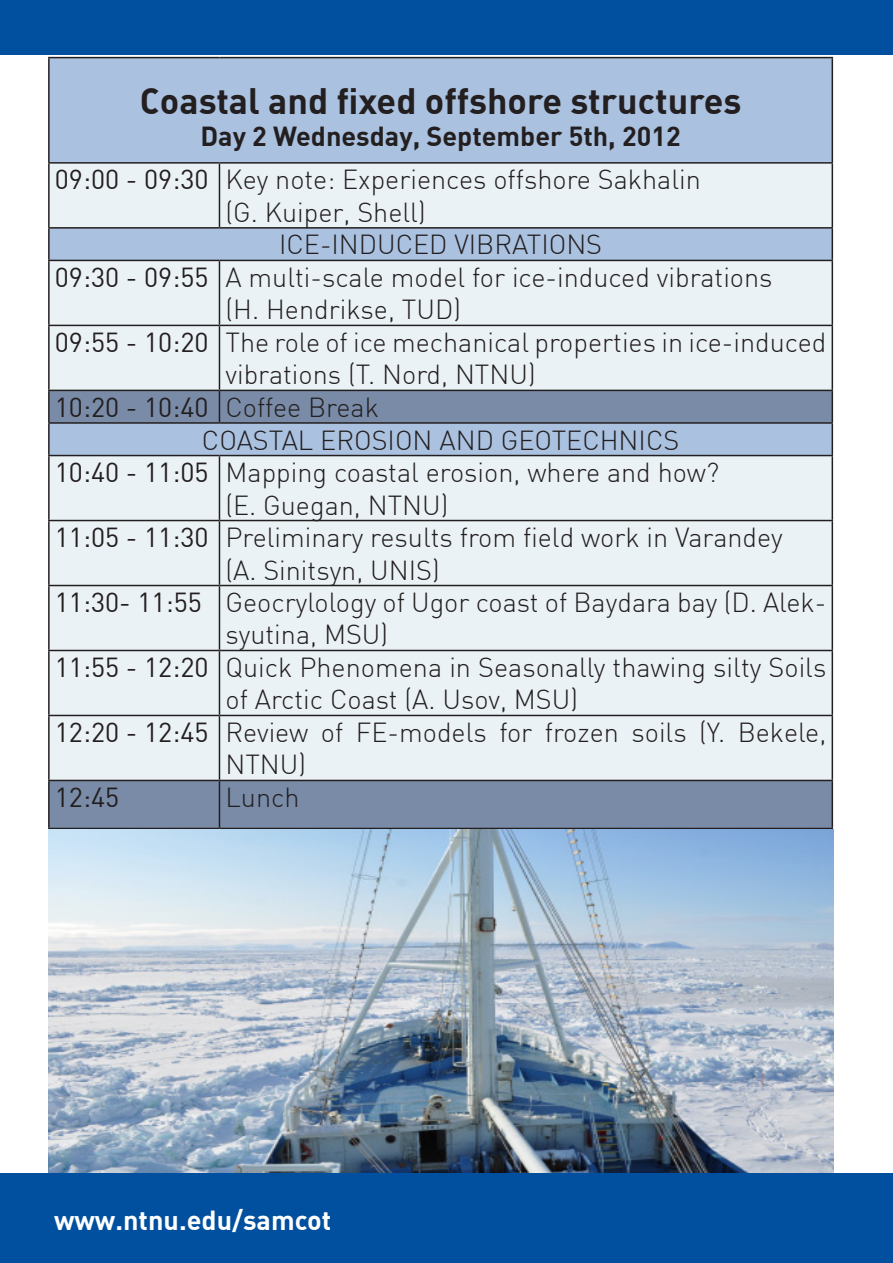
<style>
.page{position:relative;width:893px;height:1263px;background:#fff}
.page>*{position:absolute;margin:0;border:0;box-sizing:border-box;transform-origin:0 0}
.t1{font:700 36px "DIN";color:#231f20}
.t2{font:300 27px/32.4px "DIN";color:#231f20}
.t3{font:27px "DIN";color:#231f20}
.t4{font:700 27px "DIN";color:#231f20}
.t5{font:700 27px "DIN";color:#fff}
</style>
<div class="page">
<div style="left:50px;top:58px;width:782px;height:104px;background:#aac1df"></div>
<svg style="left:50px;top:164px;width:782px;height:226px;background:#e0e9f1"></svg>
<svg style="left:50px;top:391px;width:782px;height:437px;background:#cfd9e3"></svg>
<hr style="left:48px;top:57px;width:171px;height:1px;background:#231f20">
<hr style="left:48px;top:58px;width:2px;height:104px;background:#231f20">
<hr style="left:219px;top:57px;width:614px;height:1px;background:#231f20">
<hr style="left:832px;top:58px;width:1px;height:104px;background:#231f20">
<hr style="left:48px;top:162px;width:171px;height:2px;background:#231f20">
<hr style="left:48px;top:164px;width:2px;height:63px;background:#231f20">
<hr style="left:219px;top:162px;width:614px;height:2px;background:#231f20">
<hr style="left:219px;top:164px;width:1px;height:63px;background:#231f20">
<hr style="left:832px;top:164px;width:1px;height:63px;background:#231f20">
<hr style="left:48px;top:227px;width:171px;height:2px;background:#231f20">
<hr style="left:48px;top:229px;width:2px;height:31px;background:#231f20">
<hr style="left:219px;top:227px;width:614px;height:2px;background:#231f20">
<hr style="left:832px;top:229px;width:1px;height:31px;background:#231f20">
<hr style="left:48px;top:260px;width:171px;height:1px;background:#231f20">
<hr style="left:48px;top:261px;width:2px;height:64px;background:#231f20">
<hr style="left:219px;top:260px;width:614px;height:1px;background:#231f20">
<hr style="left:219px;top:261px;width:1px;height:64px;background:#231f20">
<hr style="left:832px;top:261px;width:1px;height:64px;background:#231f20">
<hr style="left:48px;top:325px;width:171px;height:1px;background:#231f20">
<hr style="left:48px;top:326px;width:2px;height:64px;background:#231f20">
<hr style="left:219px;top:325px;width:614px;height:1px;background:#231f20">
<hr style="left:219px;top:326px;width:1px;height:64px;background:#231f20">
<hr style="left:832px;top:326px;width:1px;height:64px;background:#231f20">
<hr style="left:48px;top:390px;width:171px;height:1px;background:#231f20">
<hr style="left:48px;top:391px;width:2px;height:31px;background:#231f20">
<hr style="left:219px;top:390px;width:614px;height:1px;background:#231f20">
<hr style="left:219px;top:391px;width:1px;height:31px;background:#231f20">
<hr style="left:832px;top:391px;width:1px;height:31px;background:#231f20">
<hr style="left:48px;top:422px;width:171px;height:2px;background:#231f20">
<hr style="left:48px;top:424px;width:2px;height:31px;background:#231f20">
<hr style="left:219px;top:422px;width:614px;height:2px;background:#231f20">
<hr style="left:832px;top:424px;width:1px;height:31px;background:#231f20">
<hr style="left:48px;top:455px;width:171px;height:1px;background:#231f20">
<hr style="left:48px;top:456px;width:2px;height:64px;background:#231f20">
<hr style="left:219px;top:455px;width:614px;height:1px;background:#231f20">
<hr style="left:219px;top:456px;width:1px;height:64px;background:#231f20">
<hr style="left:832px;top:456px;width:1px;height:64px;background:#231f20">
<hr style="left:48px;top:520px;width:171px;height:1px;background:#231f20">
<hr style="left:48px;top:521px;width:2px;height:64px;background:#231f20">
<hr style="left:219px;top:520px;width:614px;height:1px;background:#231f20">
<hr style="left:219px;top:521px;width:1px;height:64px;background:#231f20">
<hr style="left:832px;top:521px;width:1px;height:64px;background:#231f20">
<hr style="left:48px;top:585px;width:171px;height:1px;background:#231f20">
<hr style="left:48px;top:586px;width:2px;height:64px;background:#231f20">
<hr style="left:219px;top:585px;width:614px;height:1px;background:#231f20">
<hr style="left:219px;top:586px;width:1px;height:64px;background:#231f20">
<hr style="left:832px;top:586px;width:1px;height:64px;background:#231f20">
<hr style="left:48px;top:650px;width:171px;height:1px;background:#231f20">
<hr style="left:48px;top:651px;width:2px;height:64px;background:#231f20">
<hr style="left:219px;top:650px;width:614px;height:1px;background:#231f20">
<hr style="left:219px;top:651px;width:1px;height:64px;background:#231f20">
<hr style="left:832px;top:651px;width:1px;height:64px;background:#231f20">
<hr style="left:48px;top:715px;width:171px;height:1px;background:#231f20">
<hr style="left:48px;top:716px;width:2px;height:64px;background:#231f20">
<hr style="left:219px;top:715px;width:614px;height:1px;background:#231f20">
<hr style="left:219px;top:716px;width:1px;height:64px;background:#231f20">
<hr style="left:832px;top:716px;width:1px;height:64px;background:#231f20">
<hr style="left:48px;top:780px;width:171px;height:1px;background:#231f20">
<hr style="left:48px;top:781px;width:2px;height:47px;background:#231f20">
<hr style="left:219px;top:780px;width:614px;height:1px;background:#231f20">
<hr style="left:219px;top:781px;width:1px;height:47px;background:#231f20">
<hr style="left:832px;top:781px;width:1px;height:47px;background:#231f20">
<hr style="left:48px;top:828px;width:171px;height:1px;background:#231f20">
<hr style="left:219px;top:828px;width:614px;height:1px;background:#231f20">
<div style="left:0;top:0;width:893px;height:54px;background:#01509f"></div>
<img style="left:48px;top:829px;width:785px;height:345px">
<div style="left:0;top:1174px;width:893px;height:89px;background:#01509f"></div>
<p class="t1" style="left:140px;top:77px;width:603px">Coastal and fixed offshore structures</p>
<p class="t4" style="left:200px;top:119px;width:482px">Day 2 Wednesday, September 5th, 2012</p>
<p class="t3" style="left:55px;top:163px;width:155px">09:00 - 09:30</p>
<p class="t2" style="left:225px;top:163px;width:477px">Key note: Experiences offshore Sakhalin</p>
<p class="t2" style="left:225px;top:196px;width:202px">(G. Kuiper, Shell)</p>
<p class="t2" style="left:279px;top:228px;width:325px">ICE-INDUCED VIBRATIONS</p>
<p class="t3" style="left:55px;top:260px;width:155px">09:30 - 09:55</p>
<p class="t2" style="left:225px;top:261px;width:549px">A multi-scale model for ice-induced vibrations</p>
<p class="t2" style="left:225px;top:293px;width:237px">(H. Hendrikse, TUD)</p>
<p class="t3" style="left:55px;top:325px;width:155px">09:55 - 10:20</p>
<p class="t2" style="left:225px;top:326px;width:602px">The role of ice mechanical properties in ice-induced vibrations (T. Nord, NTNU)</p>
<p class="t3" style="left:55px;top:390px;width:155px">10:20 - 10:40</p>
<p class="t2" style="left:225px;top:391px;width:155px">Coffee Break</p>
<p class="t2" style="left:202px;top:423px;width:479px">COASTAL EROSION AND GEOTECHNICS</p>
<p class="t3" style="left:55px;top:455px;width:155px">10:40 - 11:05</p>
<p class="t2" style="left:225px;top:456px;width:495px">Mapping coastal erosion, where and how?</p>
<p class="t2" style="left:225px;top:488px;width:224px">(E. Guegan, NTNU)</p>
<p class="t3" style="left:55px;top:520px;width:155px">11:05 - 11:30</p>
<p class="t2" style="left:225px;top:521px;width:559px">Preliminary results from field work in Varandey</p>
<p class="t2" style="left:225px;top:553px;width:216px">(A. Sinitsyn, UNIS)</p>
<p class="t3" style="left:55px;top:585px;width:149px">11:30- 11:55</p>
<p class="t2" style="left:225px;top:586px;width:602px">Geocrylology of Ugor coast of Baydara bay (D. Alek&shy;syutina, MSU)</p>
<p class="t3" style="left:55px;top:650px;width:155px">11:55 - 12:20</p>
<p class="t2" style="left:225px;top:651px;width:602px">Quick Phenomena in Seasonally thawing silty Soils of Arctic Coast (A. Usov, MSU)</p>
<p class="t3" style="left:55px;top:715px;width:155px">12:20 - 12:45</p>
<p class="t2" style="left:225px;top:716px;width:602px">Review of FE-models for frozen soils (Y. Bekele,<br>NTNU)</p>
<p class="t3" style="left:55px;top:780px;width:66px">12:45</p>
<p class="t2" style="left:225px;top:781px;width:76px">Lunch</p>
<p class="t5" style="left:54px;top:1202px;width:279px">www.ntnu.edu/samcot</p>
</div>
